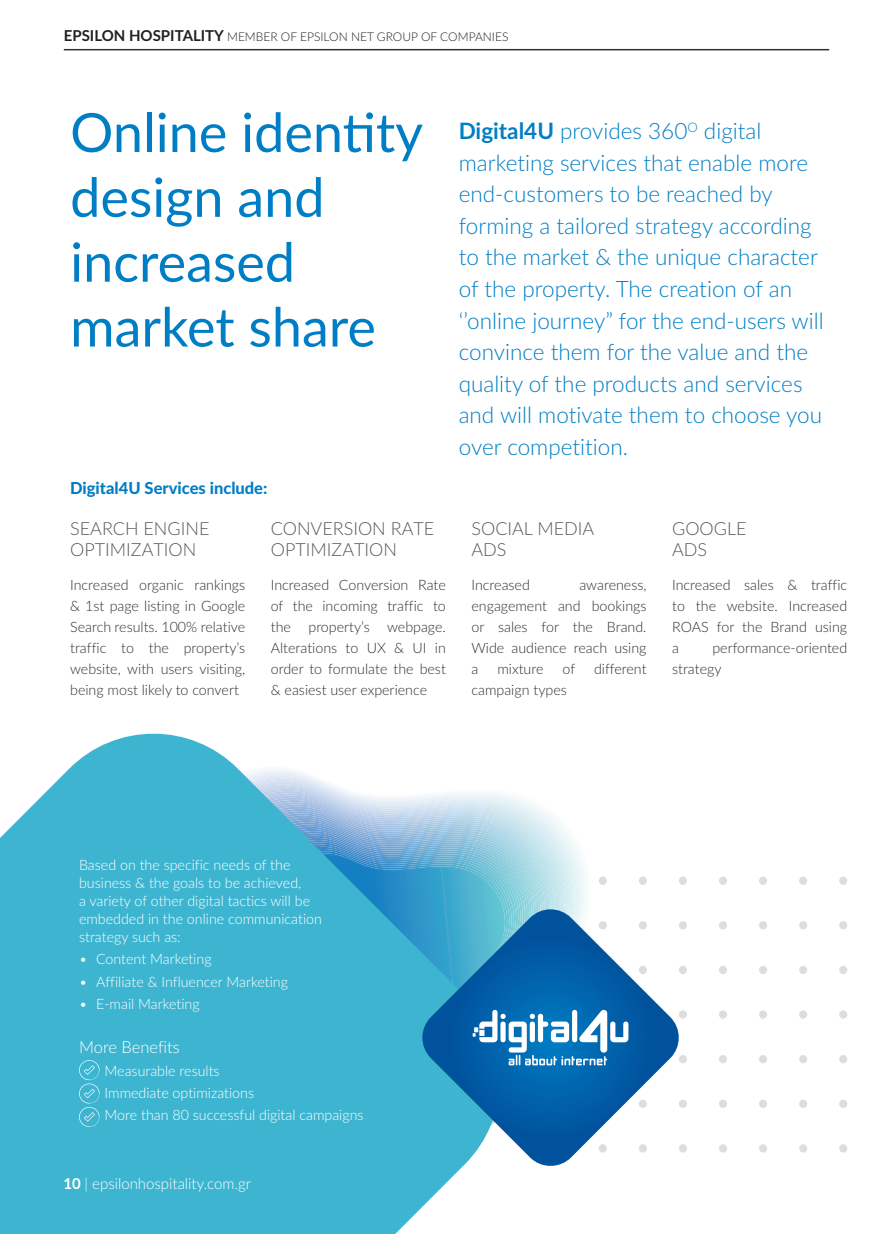
<style>
.page{position:relative;width:893px;height:1234px;background:#fff}
.page>*{position:absolute;margin:0;border:0;box-sizing:border-box;transform-origin:0 0}
.t1{font:54px/64.8px "Lato";color:#007ec5}
.t2{font:300 22.5px/31.5px "Lato";color:#007ec5}
.t3{font:300 18px/21px "Lato";color:#57585a}
.t4{font:800 16.5px "Lato";color:#007ec5}
.t5{font:300 16.5px "Lato";color:#fff}
.t6{font:300 15px "Lato";color:#fff}
.t7{font:300 14.25px/21px "Lato";color:#312f30;text-align:justify}
.t8{font:300 14.25px/18px "Lato";color:#fff}
.t9{font:300 12px "Lato";color:#231f20}
.s1{font-weight:700;font-size:15px}
.s2{font-weight:700}
</style>
<div class="page">
<hr style="left:64px;top:49px;width:765px;height:1px;background:#312f30">
<div style="left:599px;top:876px;width:8px;height:8px;background:#dcdddf;border-radius:50%"></div>
<div style="left:639px;top:876px;width:8px;height:8px;background:#dcdddf;border-radius:50%"></div>
<div style="left:679px;top:876px;width:8px;height:8px;background:#dcdddf;border-radius:50%"></div>
<div style="left:719px;top:876px;width:8px;height:8px;background:#dcdddf;border-radius:50%"></div>
<div style="left:759px;top:876px;width:8px;height:8px;background:#dcdddf;border-radius:50%"></div>
<div style="left:799px;top:876px;width:8px;height:8px;background:#dcdddf;border-radius:50%"></div>
<div style="left:839px;top:876px;width:8px;height:8px;background:#dcdddf;border-radius:50%"></div>
<div style="left:679px;top:920px;width:8px;height:9px;background:#dcdddf;border-radius:50%"></div>
<div style="left:719px;top:920px;width:8px;height:9px;background:#dcdddf;border-radius:50%"></div>
<div style="left:759px;top:920px;width:8px;height:9px;background:#dcdddf;border-radius:50%"></div>
<div style="left:799px;top:920px;width:8px;height:9px;background:#dcdddf;border-radius:50%"></div>
<div style="left:839px;top:920px;width:8px;height:9px;background:#dcdddf;border-radius:50%"></div>
<div style="left:679px;top:965px;width:8px;height:8px;background:#dcdddf;border-radius:50%"></div>
<div style="left:719px;top:965px;width:8px;height:8px;background:#dcdddf;border-radius:50%"></div>
<div style="left:759px;top:965px;width:8px;height:8px;background:#dcdddf;border-radius:50%"></div>
<div style="left:799px;top:965px;width:8px;height:8px;background:#dcdddf;border-radius:50%"></div>
<div style="left:839px;top:965px;width:8px;height:8px;background:#dcdddf;border-radius:50%"></div>
<div style="left:679px;top:1010px;width:8px;height:8px;background:#dcdddf;border-radius:50%"></div>
<div style="left:719px;top:1010px;width:8px;height:8px;background:#dcdddf;border-radius:50%"></div>
<div style="left:759px;top:1010px;width:8px;height:8px;background:#dcdddf;border-radius:50%"></div>
<div style="left:799px;top:1010px;width:8px;height:8px;background:#dcdddf;border-radius:50%"></div>
<div style="left:839px;top:1010px;width:8px;height:8px;background:#dcdddf;border-radius:50%"></div>
<div style="left:679px;top:1054px;width:8px;height:9px;background:#dcdddf;border-radius:50%"></div>
<div style="left:719px;top:1054px;width:8px;height:9px;background:#dcdddf;border-radius:50%"></div>
<div style="left:759px;top:1054px;width:8px;height:9px;background:#dcdddf;border-radius:50%"></div>
<div style="left:799px;top:1054px;width:8px;height:9px;background:#dcdddf;border-radius:50%"></div>
<div style="left:839px;top:1054px;width:8px;height:9px;background:#dcdddf;border-radius:50%"></div>
<div style="left:679px;top:1099px;width:8px;height:8px;background:#dcdddf;border-radius:50%"></div>
<div style="left:719px;top:1099px;width:8px;height:8px;background:#dcdddf;border-radius:50%"></div>
<div style="left:759px;top:1099px;width:8px;height:8px;background:#dcdddf;border-radius:50%"></div>
<div style="left:799px;top:1099px;width:8px;height:8px;background:#dcdddf;border-radius:50%"></div>
<div style="left:839px;top:1099px;width:8px;height:8px;background:#dcdddf;border-radius:50%"></div>
<div style="left:679px;top:1143px;width:8px;height:9px;background:#dcdddf;border-radius:50%"></div>
<div style="left:719px;top:1143px;width:8px;height:9px;background:#dcdddf;border-radius:50%"></div>
<div style="left:759px;top:1143px;width:8px;height:9px;background:#dcdddf;border-radius:50%"></div>
<div style="left:799px;top:1143px;width:8px;height:9px;background:#dcdddf;border-radius:50%"></div>
<div style="left:839px;top:1143px;width:8px;height:9px;background:#dcdddf;border-radius:50%"></div>
<svg style="left:0;top:733px;width:511px;height:500px;background:#5cbed6"></svg>
<svg style="left:419px;top:909px;width:263px;height:259px"></svg>
<svg style="left:79px;top:1059px;width:21px;height:68px"></svg>
<svg style="left:473px;top:1009px;width:155px;height:56px"></svg>
<p class="t9" style="left:64px;top:28px;width:446px"><span class="s1">EPSILON HOSPITALITY</span> MEMBER OF EPSILON NET GROUP OF COMPANIES</p>
<h1 class="t1" style="left:70px;top:98px;width:354px">Online identity design and increased market share</h1>
<p class="t2" style="left:459px;top:115px;width:367px"><span class="s2">Digital4U</span> provides 360<sup>Ο</sup> digital marketing services that enable more end-customers to be reached by forming a tailored strategy according to the market &amp; the unique character of the property. The creation of an ‘’online journey” for the end-users will convince them for the value and the quality of the products and services and will motivate them to choose you over competition.</p>
<p class="t4" style="left:70px;top:475px;width:199px">Digital4U Services include:</p>
<p class="t3" style="left:70px;top:517px;width:141px">SEARCH ENGINE<br>OPTIMIZATION</p>
<p class="t7" style="left:70px;top:573px;width:177px">Increased organic rankings &amp; 1st page listing in Google Search results. 100% relative traffic to the property’s website, with users visiting, being most likely to convert</p>
<p class="t3" style="left:271px;top:517px;width:165px">CONVERSION RATE<br>OPTIMIZATION</p>
<p class="t7" style="left:271px;top:573px;width:177px">Increased Conversion Rate of the incoming traffic to the property’s webpage.<br>Alterations to UX &amp; UI in order to formulate the best &amp; easiest user experience</p>
<p class="t3" style="left:471px;top:517px;width:124px">SOCIAL MEDIA<br>ADS</p>
<p class="t7" style="left:471px;top:573px;width:60px">Increased</p>
<p class="t7" style="left:471px;top:573px;width:177px;text-indent:108px">awareness, engagement and bookings or sales for the Brand.<br>Wide audience reach using a</p>
<p class="t7" style="left:497px;top:657px;width:48px">mixture</p>
<p class="t7" style="left:562px;top:657px;width:14px">of</p>
<p class="t7" style="left:594px;top:657px;width:54px">different</p>
<p class="t7" style="left:471px;top:678px;width:97px">campaign types</p>
<p class="t3" style="left:672px;top:517px;width:76px">GOOGLE<br>ADS</p>
<p class="t7" style="left:672px;top:573px;width:177px">Increased sales &amp; traffic to the website. Increased ROAS for the Brand using a</p>
<p class="t7" style="left:672px;top:636px;width:177px;text-indent:40px">performance-oriented strategy</p>
<p class="t8" style="left:79px;top:855px;width:244px">Based on the specific needs of the business &amp; the goals to be achieved,<br>a variety of other digital tactics will be embedded in the online communication strategy such as:</p>
<p class="t8" style="left:79px;top:949px;width:134px">• Content Marketing</p>
<p class="t8" style="left:79px;top:971px;width:210px">• Affiliate &amp; Influencer Marketing</p>
<p class="t8" style="left:79px;top:993px;width:122px">• E-mail Marketing</p>
<p class="t5" style="left:79px;top:1035px;width:102px">More Benefits</p>
<p class="t8" style="left:105px;top:1058px;width:260px;line-height:22.2px">Measurable results<br>Immediate optimizations<br>More than 80 successful digital campaigns</p>
<p class="t6" style="left:64px;top:1173px;width:189px"><span class="s2">10</span> | epsilonhospitality.com.gr</p>
</div>
